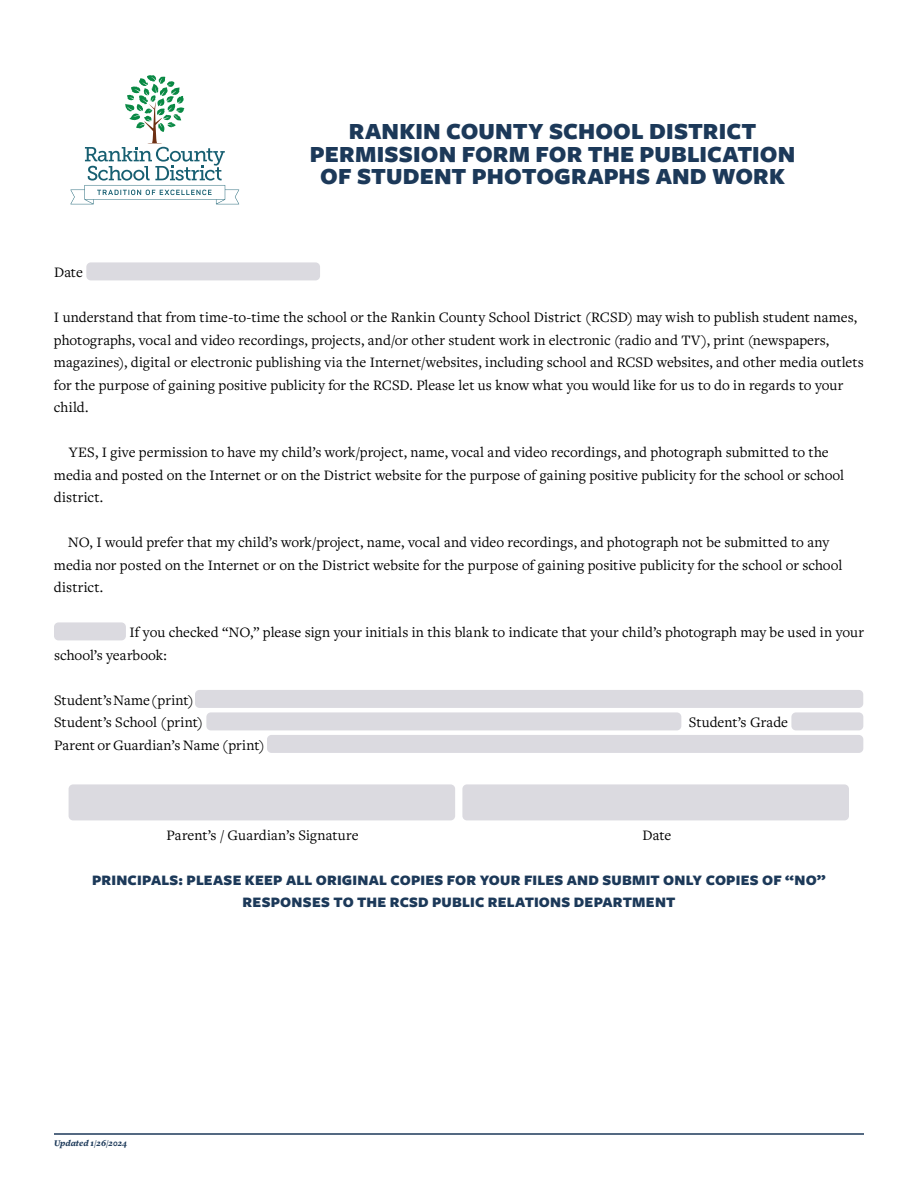
<style>
.page{position:relative;width:918px;height:1188px;background:#fff}
.page>*{position:absolute;margin:0;border:0;box-sizing:border-box;transform-origin:0 0}
.t1{font:900 24px/22.5px "Freight Sans Pro";letter-spacing:.005em;color:#1c3959;text-align:center}
.t2{font:15px/22.5px "Freight Text Pro";color:#000}
.t3{font:900 15px/22.5px "Freight Sans Pro";letter-spacing:.015em;color:#1c3959;text-align:center}
.t4{font:italic 900 9px "Freight Text Pro";color:#1c3959}
</style>
<div class="page">
<div style="left:86px;top:262px;width:234px;height:18px;background:#dbdae0;border-radius:4px"></div>
<div style="left:54px;top:622px;width:72px;height:18px;background:#dbdae0;border-radius:4px"></div>
<div style="left:195px;top:690px;width:668px;height:18px;background:#dbdae0;border-radius:4px"></div>
<div style="left:206px;top:712px;width:475px;height:18px;background:#dbdae0;border-radius:4px"></div>
<div style="left:791px;top:712px;width:72px;height:18px;background:#dbdae0;border-radius:4px"></div>
<div style="left:267px;top:735px;width:596px;height:18px;background:#dbdae0;border-radius:4px"></div>
<div style="left:69px;top:784px;width:386px;height:36px;background:#dbdae0;border-radius:4px"></div>
<div style="left:462px;top:784px;width:387px;height:36px;background:#dbdae0;border-radius:4px"></div>
<svg style="left:70px;top:75px;width:169px;height:129px"></svg>
<hr style="left:54px;top:1133px;width:810px;height:2px;background:#1c3959">
<h1 class="t1" style="left:310px;top:119px;width:487px">RANKIN COUNTY SCHOOL DISTRICT<br>PERMISSION FORM FOR THE PUBLICATION<br>OF STUDENT PHOTOGRAPHS AND WORK</h1>
<p class="t2" style="left:54px;top:261px;width:30px">Date</p>
<p class="t2" style="left:54px;top:306px;width:811px">I understand that from time-to-time the school or the Rankin County School District (RCSD) may wish to publish student names, photographs, vocal and video recordings, projects, and/or other student work in electronic (radio and TV), print (newspapers, magazines), digital or electronic publishing via the Internet/websites, including school and RCSD websites, and other media outlets for the purpose of gaining positive publicity for the RCSD. Please let us know what you would like for us to do in regards to your child.</p>
<p class="t2" style="left:54px;top:441px;width:792px;text-indent:15px">YES, I give permission to have my child’s work/project, name, vocal and video recordings, and photograph submitted to the media and posted on the Internet or on the District website for the purpose of gaining positive publicity for the school or school district.</p>
<p class="t2" style="left:54px;top:531px;width:790px;text-indent:14px">NO, I would prefer that my child’s work/project, name, vocal and video recordings, and photograph not be submitted to any media nor posted on the Internet or on the District website for the purpose of gaining positive publicity for the school or school district.</p>
<p class="t2" style="left:54px;top:621px;width:811px;text-indent:75px">If you checked “NO,” please sign your initials in this blank to indicate that your child’s photograph may be used in your school’s yearbook:</p>
<p class="t2" style="left:54px;top:688px;width:150px">Student’s Name (print)<br>Student’s School (print)</p>
<p class="t2" style="left:689px;top:711px;width:101px">Student’s Grade</p>
<p class="t2" style="left:54px;top:733px;width:212px">Parent or Guardian’s Name (print)</p>
<p class="t2" style="left:166px;top:823px;width:194px">Parent’s / Guardian’s Signature</p>
<p class="t2" style="left:643px;top:823px;width:30px">Date</p>
<p class="t3" style="left:92px;top:868px;width:735px">PRINCIPALS: PLEASE KEEP ALL ORIGINAL COPIES FOR YOUR FILES AND SUBMIT ONLY COPIES OF “NO”<br>RESPONSES TO THE RCSD PUBLIC RELATIONS DEPARTMENT</p>
<p class="t4" style="left:54px;top:1137px;width:75px">Updated 1/26/2024</p>
</div>
